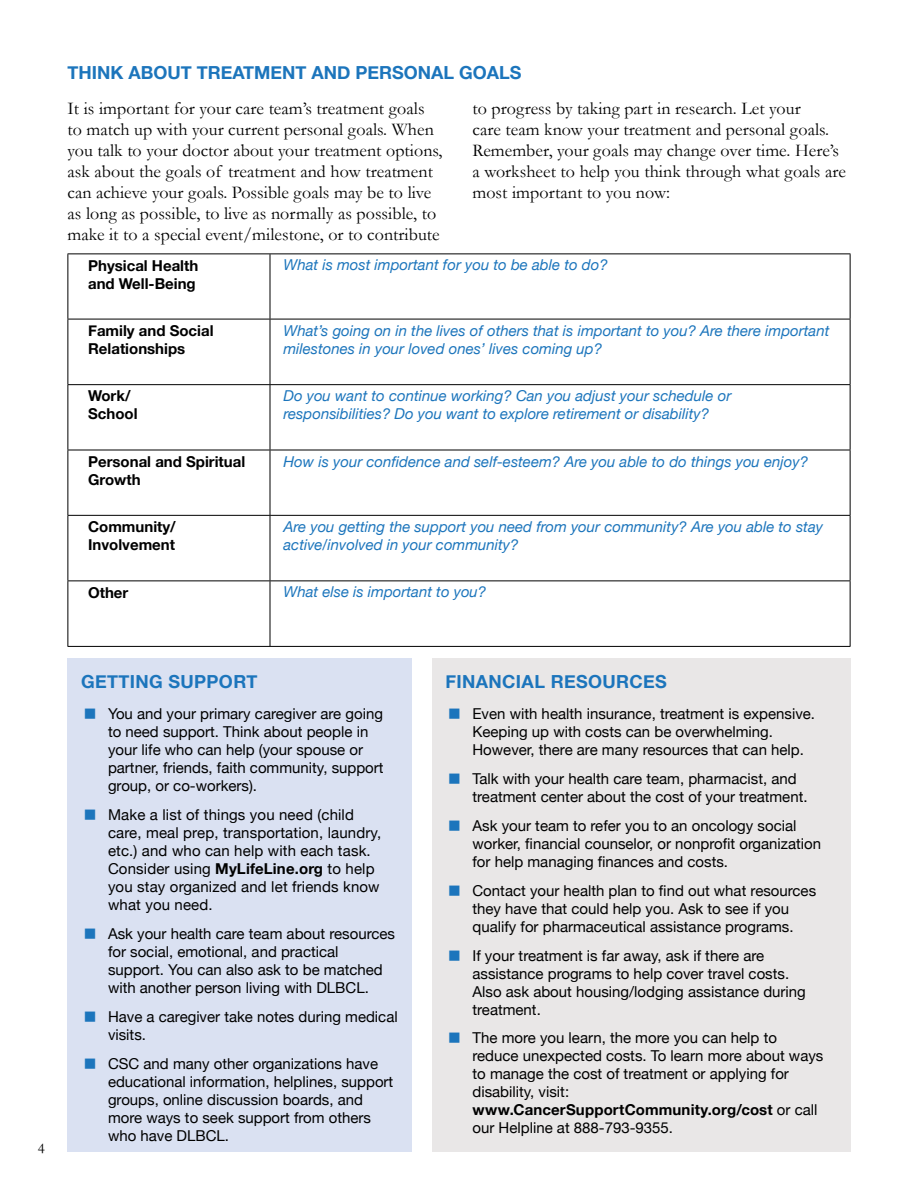
<style>
.page{position:relative;width:918px;height:1188px;background:#fff}
.page>*{position:absolute;margin:0;border:0;box-sizing:border-box;transform-origin:0 0}
.t1{font:18px/21px "Garamond";letter-spacing:.005em;color:#000}
.t2{font:700 18px "Helvetica Neue";color:#1c75bc}
.t3{font:700 18px "Helvetica Neue";letter-spacing:.02em;color:#1c75bc}
.t4{font:15px/18px "Helvetica Neue";color:#000}
.t5{font:italic 15px/18px "Helvetica Neue";color:#1c75bc}
.t6{font:700 15px/18px "Helvetica Neue";color:#000}
.t7{font:15px "Garamond";color:#000}
.s1{font-weight:700}
</style>
<div class="page">
<hr style="left:270px;top:254px;width:580px;height:1px;background:#000">
<hr style="left:850px;top:254px;width:1px;height:65px;background:#000">
<hr style="left:850px;top:319px;width:1px;height:65px;background:#000">
<hr style="left:850px;top:385px;width:1px;height:65px;background:#000">
<hr style="left:850px;top:450px;width:1px;height:65px;background:#000">
<hr style="left:850px;top:516px;width:1px;height:64px;background:#000">
<hr style="left:850px;top:581px;width:1px;height:65px;background:#000">
<hr style="left:270px;top:319px;width:580px;height:1px;background:#000">
<hr style="left:270px;top:384px;width:580px;height:1px;background:#000">
<hr style="left:270px;top:450px;width:580px;height:1px;background:#000">
<hr style="left:270px;top:515px;width:580px;height:1px;background:#000">
<hr style="left:270px;top:580px;width:580px;height:1px;background:#000">
<hr style="left:270px;top:646px;width:580px;height:1px;background:#000">
<hr style="left:68px;top:254px;width:202px;height:1px;background:#000">
<hr style="left:68px;top:254px;width:1px;height:65px;background:#000">
<hr style="left:270px;top:254px;width:1px;height:65px;background:#000">
<hr style="left:68px;top:319px;width:202px;height:1px;background:#000">
<hr style="left:68px;top:319px;width:1px;height:65px;background:#000">
<hr style="left:270px;top:319px;width:1px;height:65px;background:#000">
<hr style="left:68px;top:384px;width:202px;height:1px;background:#000">
<hr style="left:68px;top:385px;width:1px;height:65px;background:#000">
<hr style="left:270px;top:385px;width:1px;height:65px;background:#000">
<hr style="left:68px;top:450px;width:202px;height:1px;background:#000">
<hr style="left:68px;top:450px;width:1px;height:65px;background:#000">
<hr style="left:270px;top:450px;width:1px;height:65px;background:#000">
<hr style="left:68px;top:515px;width:202px;height:1px;background:#000">
<hr style="left:68px;top:516px;width:1px;height:64px;background:#000">
<hr style="left:270px;top:516px;width:1px;height:64px;background:#000">
<hr style="left:68px;top:580px;width:202px;height:1px;background:#000">
<hr style="left:68px;top:581px;width:1px;height:65px;background:#000">
<hr style="left:270px;top:581px;width:1px;height:65px;background:#000">
<hr style="left:68px;top:646px;width:202px;height:1px;background:#000">
<div style="left:68px;top:658px;width:344px;height:494px;background:#dae1f2"></div>
<div style="left:432px;top:658px;width:418px;height:494px;background:#e9e7e7"></div>
<p class="t2" style="left:68px;top:59px;width:456px">THINK ABOUT TREATMENT AND PERSONAL GOALS</p>
<p class="t1" style="left:472px;top:97px;width:375px">to progress by taking part in research. Let your<br>care team know your treatment and personal goals.<br>Remember, your goals may change over time. Here’s a worksheet to help you think through what goals are most important to you now:</p>
<p class="t1" style="left:68px;top:97px;width:377px">It is important for your care team’s treatment goals to match up with your current personal goals. When you talk to your doctor about your treatment options, ask about the goals of treatment and how treatment can achieve your goals. Possible goals may be to live as long as possible, to live as normally as possible, to make it to a special event/milestone, or to contribute</p>
<p class="t6" style="left:88px;top:257px;width:112px">Physical Health and Well-Being</p>
<p class="t5" style="left:284px;top:257px;width:326px">What is most important for you to be able to do?</p>
<p class="t6" style="left:88px;top:322px;width:127px">Family and Social<br>Relationships</p>
<p class="t5" style="left:284px;top:322px;width:547px">What’s going on in the lives of others that is important to you? Are there important milestones in your loved ones’ lives coming up?</p>
<p class="t6" style="left:88px;top:387px;width:51px">Work/<br>School</p>
<p class="t5" style="left:284px;top:388px;width:449px">Do you want to continue working? Can you adjust your schedule or responsibilities? Do you want to explore retirement or disability?</p>
<p class="t6" style="left:88px;top:453px;width:159px">Personal and Spiritual<br>Growth</p>
<p class="t5" style="left:284px;top:453px;width:526px">How is your confidence and self-esteem? Are you able to do things you enjoy?</p>
<p class="t6" style="left:88px;top:518px;width:89px">Community/<br>Involvement</p>
<p class="t5" style="left:284px;top:518px;width:541px">Are you getting the support you need from your community? Are you able to stay active/involved in your community?</p>
<p class="t6" style="left:88px;top:584px;width:42px">Other</p>
<p class="t5" style="left:284px;top:584px;width:204px">What else is important to you?</p>
<p class="t7" style="left:38px;top:1138px;width:9px">4</p>
<p class="t3" style="left:81px;top:667px;width:178px">GETTING SUPPORT</p>
<p class="t4" style="left:108px;top:706px;width:277px">You and your primary caregiver are going to need support. Think about people in your life who can help (your spouse or partner, friends, faith community, support group, or co-workers).</p>
<p class="t4" style="left:108px;top:807px;width:275px">Make a list of things you need (child care, meal prep, transportation, laundry, etc.) and who can help with each task.<br>Consider using <span class="s1">MyLifeLine.org</span> to help you stay organized and let friends know what you need.</p>
<p class="t4" style="left:108px;top:925px;width:289px">Ask your health care team about resources for social, emotional, and practical support. You can also ask to be matched with another person living with DLBCL.</p>
<p class="t4" style="left:108px;top:1008px;width:291px">Have a caregiver take notes during medical visits.</p>
<p class="t4" style="left:108px;top:1055px;width:287px">CSC and many other organizations have educational information, helplines, support groups, online discussion boards, and more ways to seek support from others who have DLBCL.</p>
<p class="t3" style="left:446px;top:667px;width:223px">FINANCIAL RESOURCES</p>
<p class="t4" style="left:472px;top:706px;width:344px">Even with health insurance, treatment is expensive.<br>Keeping up with costs can be overwhelming.<br>However, there are many resources that can help.</p>
<p class="t4" style="left:472px;top:771px;width:337px">Talk with your health care team, pharmacist, and treatment center about the cost of your treatment.</p>
<p class="t4" style="left:472px;top:817px;width:350px">Ask your team to refer you to an oncology social worker, financial counselor, or nonprofit organization for help managing finances and costs.</p>
<p class="t4" style="left:472px;top:882px;width:345px">Contact your health plan to find out what resources they have that could help you. Ask to see if you qualify for pharmaceutical assistance programs.</p>
<p class="t4" style="left:472px;top:947px;width:335px">If your treatment is far away, ask if there are assistance programs to help cover travel costs.<br>Also ask about housing/lodging assistance during treatment.</p>
<p class="t4" style="left:472px;top:1030px;width:352px">The more you learn, the more you can help to reduce unexpected costs. To learn more about ways to manage the cost of treatment or applying for disability, visit: <span class="s1">www.CancerSupportCommunity.org/cost</span> or call our Helpline at 888-793-9355.</p>
</div>
